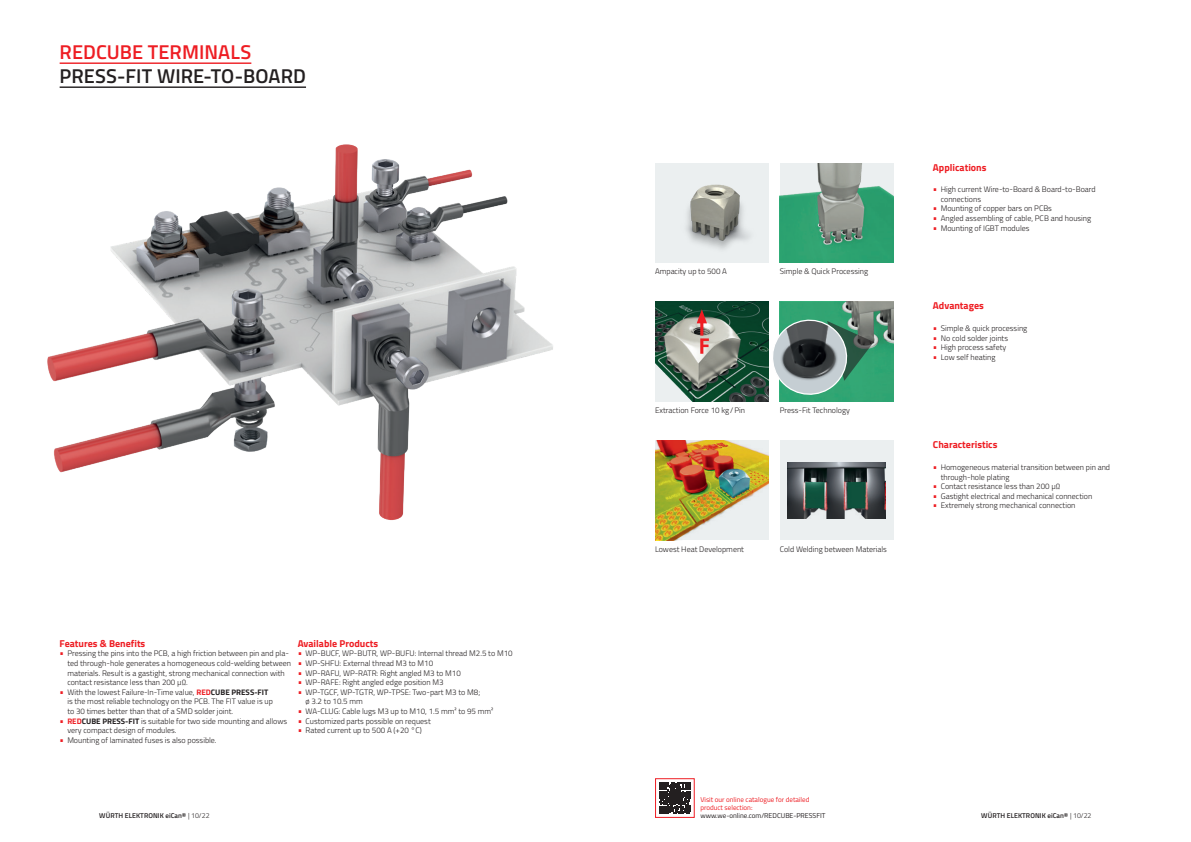
<style>
.page{position:relative;width:1191px;height:842px;background:#fff}
.page>*{position:absolute;margin:0;border:0;box-sizing:border-box;transform-origin:0 0}
.t1{font:600 20px "Titillium";letter-spacing:.005em;color:#231f20}
.t2{font:600 20px "Titillium";color:#ee1d23}
.t3{font:700 10px "Titillium";color:#ee1d23}
.t4{font:300 8px/9.6px "Titillium";color:#231f20}
.t5{font:600 7px "Titillium";letter-spacing:.01em;color:#231f20}
.t6{font:7px/8px "Titillium";color:#ee1d23}
.t7{font:7px "Titillium";color:#231f20}
.s1{font-size:9.5px;color:#ee1d23}
.s2{font-weight:700;color:#ee1d23}
.s3{font-weight:700}
.s4{font-weight:300}
</style>
<div class="page">
<svg style="left:659px;top:782px;width:31px;height:32px"></svg>
<div style="left:655px;top:778px;width:39px;height:40px;border:1px solid #ee1d23"></div>
<hr style="left:60px;top:62px;width:191px;height:2px;background:#ee1d23">
<hr style="left:60px;top:86px;width:246px;height:2px;background:#231f20">
<div style="left:655px;top:163px;width:113px;height:99px;background:#ebeff0"></div>
<img style="left:686px;top:184px;width:64px;height:65px">
<img style="left:655px;top:302px;width:113px;height:99px">
<svg style="left:700px;top:338px;width:9px;height:16px"></svg>
<hr style="left:700px;top:318px;width:3px;height:18px;background:#ee1d23">
<svg style="left:696px;top:309px;width:11px;height:14px"></svg>
<img style="left:655px;top:441px;width:113px;height:99px">
<img style="left:780px;top:163px;width:113px;height:99px">
<img style="left:780px;top:302px;width:113px;height:99px">
<div style="left:780px;top:441px;width:113px;height:99px;background:#ebeff0"></div>
<img style="left:787px;top:463px;width:98px;height:55px">
<img style="left:47px;top:144px;width:506px;height:376px">
<svg style="left:768px;top:315px;width:105px;height:84px;background:#698f81"></svg>
<h1 class="t2" style="left:60px;top:37px;width:193px">REDCUBE TERMINALS</h1>
<h1 class="t1" style="left:60px;top:61px;width:248px">PRESS-FIT WIRE-TO-BOARD</h1>
<p class="t3" style="left:60px;top:636px;width:87px">Features &amp; Benefits</p>
<p class="t4" style="left:67px;top:648px;width:225px;text-indent:-8px"><span class="s1">•</span> Pressing the pins into the PCB, a high friction between pin and pla&shy;ted through-hole generates a homogeneous cold-welding between materials. Result is a gastight, strong mechanical connection with contact resistance less than 200 μ Ω.</p>
<p class="t4" style="left:67px;top:687px;width:207px;text-indent:-8px"><span class="s1">•</span> With the lowest Failure-In-Time value, <span class="s2">RED</span><span class="s3">CUBE PRESS-FIT </span>is the most reliable technology on the PCB. The FIT value is up to 30 times better than that of a SMD solder joint.</p>
<p class="t4" style="left:67px;top:716px;width:221px;text-indent:-8px"><span class="s1">•</span> <span class="s2">RED</span><span class="s3">CUBE PRESS-FIT</span> is suitable for two side mounting and allows very compact design of modules.</p>
<p class="t4" style="left:60px;top:735px;width:159px"><span class="s1">•</span> Mounting of laminated fuses is also possible.</p>
<p class="t3" style="left:298px;top:636px;width:82px">Available Products</p>
<p class="t4" style="left:298px;top:648px;width:216px"><span class="s1">•</span> WP-BUCF, WP-BUTR, WP-BUFU: Internal thread M2.5 to M10</p>
<p class="t4" style="left:298px;top:658px;width:137px"><span class="s1">•</span> WP-SHFU: External thread M3 to M10</p>
<p class="t4" style="left:298px;top:668px;width:165px"><span class="s1">•</span> WP-RAFU, WP-RATR: Right angled M3 to M10</p>
<p class="t4" style="left:298px;top:677px;width:147px"><span class="s1">•</span> WP-RAFE: Right angled edge position M3</p>
<p class="t4" style="left:305px;top:687px;width:176px;text-indent:-8px"><span class="s1">•</span> WP-TGCF, WP-TGTR, WP-TPSE: Two-part M3 to M8; ø 3.2 to 10.5 mm</p>
<p class="t4" style="left:298px;top:706px;width:197px"><span class="s1">•</span> WA-CLUG: Cable lugs M3 up to M10, 1.5 mm² to 95 mm²</p>
<p class="t4" style="left:298px;top:716px;width:135px"><span class="s1">•</span> Customized parts possible on request</p>
<p class="t4" style="left:298px;top:725px;width:125px"><span class="s1">•</span> Rated current up to 500 A (+20 °C)</p>
<p class="t3" style="left:933px;top:159px;width:55px">Applications</p>
<p class="t4" style="left:940px;top:184px;width:156px;text-indent:-8px"><span class="s1">•</span> High current Wire-to-Board &amp; Board-to-Board connections</p>
<p class="t4" style="left:933px;top:203px;width:121px"><span class="s1">•</span> Mounting of copper bars on PCBs</p>
<p class="t4" style="left:933px;top:213px;width:160px"><span class="s1">•</span> Angled assembling of cable, PCB and housing</p>
<p class="t4" style="left:933px;top:223px;width:98px"><span class="s1">•</span> Mounting of IGBT modules</p>
<p class="t4" style="left:655px;top:266px;width:73px">Ampacity up to 500 A</p>
<p class="t4" style="left:780px;top:266px;width:90px">Simple &amp; Quick Processing</p>
<p class="t3" style="left:933px;top:298px;width:52px">Advantages</p>
<p class="t4" style="left:933px;top:323px;width:96px"><span class="s1">•</span> Simple &amp; quick processing</p>
<p class="t4" style="left:933px;top:333px;width:77px"><span class="s1">•</span> No cold solder joints</p>
<p class="t4" style="left:933px;top:342px;width:75px"><span class="s1">•</span> High process safety</p>
<p class="t4" style="left:933px;top:352px;width:64px"><span class="s1">•</span> Low self heating</p>
<p class="t4" style="left:655px;top:405px;width:92px">Extraction Force 10 kg/Pin</p>
<p class="t4" style="left:780px;top:405px;width:72px">Press-Fit Technology</p>
<p class="t3" style="left:933px;top:437px;width:66px">Characteristics</p>
<p class="t4" style="left:940px;top:462px;width:171px;text-indent:-8px"><span class="s1">•</span> Homogeneous material transition between pin and through-hole plating</p>
<p class="t4" style="left:933px;top:481px;width:128px"><span class="s1">•</span> Contact resistance less than 200 µΩ</p>
<p class="t4" style="left:933px;top:491px;width:161px"><span class="s1">•</span> Gastight electrical and mechanical connection</p>
<p class="t4" style="left:933px;top:500px;width:144px"><span class="s1">•</span> Extremely strong mechanical connection</p>
<p class="t4" style="left:655px;top:544px;width:90px">Lowest Heat Development</p>
<p class="t4" style="left:780px;top:544px;width:109px">Cold Welding between Materials</p>
<p class="t6" style="left:700px;top:795px;width:110px">Visit our online catalogue for detailed product selection:</p>
<p class="t7" style="left:700px;top:810px;width:126px">www.we-online.com/REDCUBE-PRESSFIT</p>
<p class="t5" style="left:99px;top:810px;width:112px">WÜRTH ELEKTRONIK eiCan® <span class="s4">| 10/22</span></p>
<p class="t5" style="left:981px;top:810px;width:112px">WÜRTH ELEKTRONIK eiCan® <span class="s4">| 10/22</span></p>
</div>
